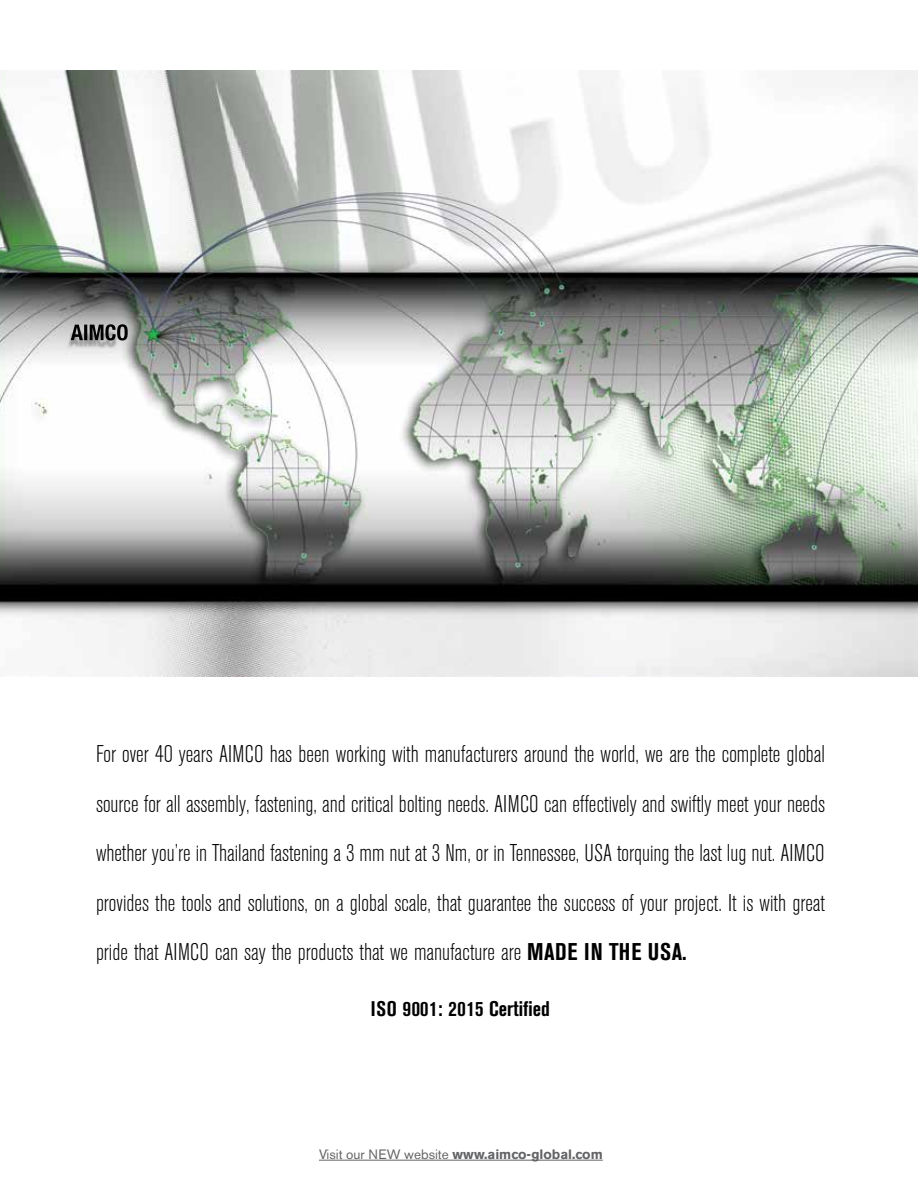
<style>
.page{position:relative;width:918px;height:1188px;background:#fff}
.page>*{position:absolute;margin:0;border:0;box-sizing:border-box;transform-origin:0 0}
.t1{font:300 condensed 24px/49.5px "Akzidenz Grotesk BE";color:#000;text-align:justify}
.t2{font:700 condensed 21px "Akzidenz Grotesk BE";color:#000}
.t3{font:700 13.5px "Akzidenz Grotesk BE";color:#636466}
.s1{font-weight:700}
.s2{font-weight:400}
</style>
<div class="page">
<img style="left:0;top:70px;width:918px;height:607px">
<hr style="left:319px;top:1160px;width:284px;height:1px;background:#636466">
<p class="t1" style="left:96px;top:730px;width:731px">For over 40 years AIMCO has been working with manufacturers around the world, we are the complete global source for all assembly, fastening, and critical bolting needs. AIMCO can effectively and swiftly meet your needs whether you’re in Thailand fastening a 3 mm nut at 3 Nm, or in Tennessee, USA torquing the last lug nut. AIMCO provides the tools and solutions, on a global scale, that guarantee the success of your project. It is with great pride that AIMCO can say the products that we manufacture are <span class="s1">MADE IN THE USA.</span></p>
<p class="t2" style="left:371px;top:997px;width:181px">ISO 9001: 2015 Certified</p>
<p class="t3" style="left:319px;top:1146px;width:285px"><span class="s2">Visit our NEW website</span> www.aimco-global.com</p>
</div>
